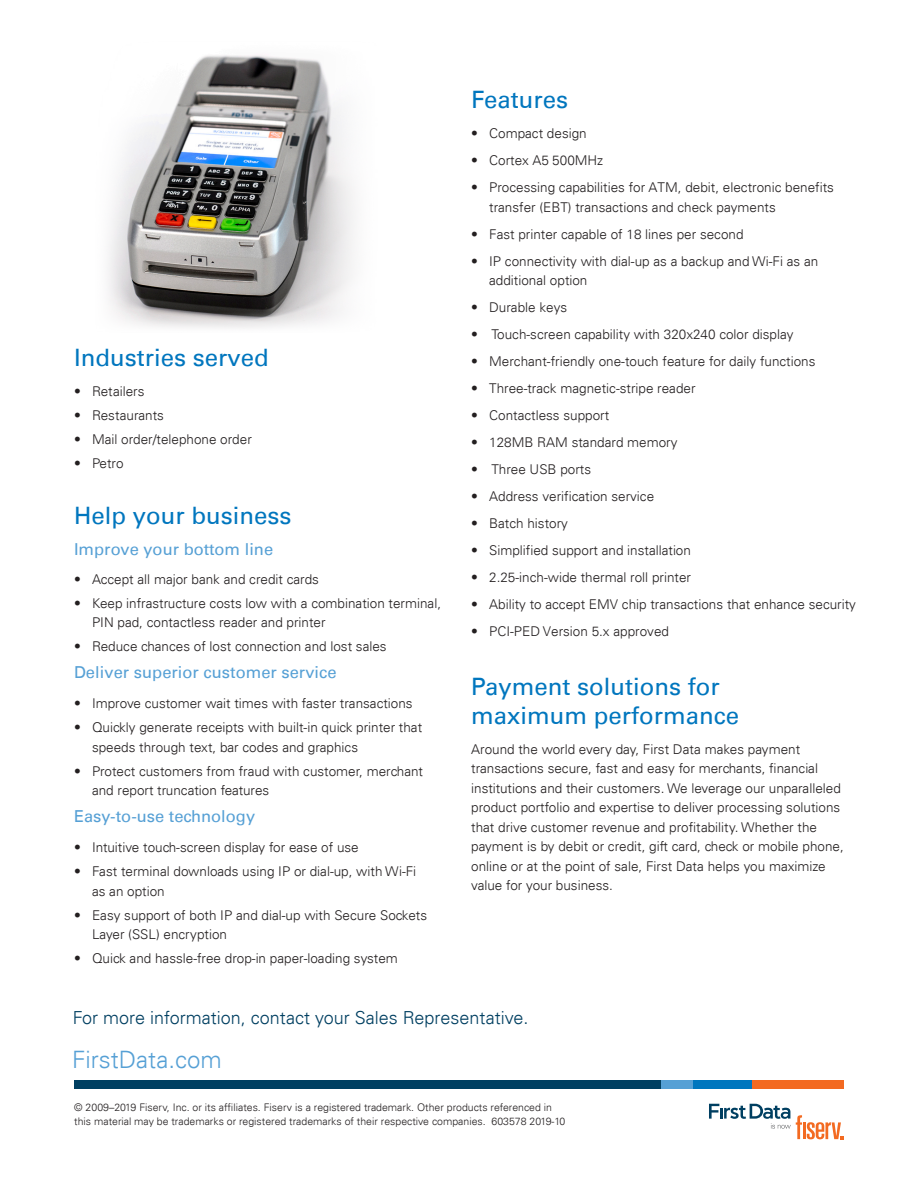
<style>
.page{position:relative;width:918px;height:1188px;background:#fff}
.page>*{position:absolute;margin:0;border:0;box-sizing:border-box;transform-origin:0 0}
.Paragraph_Style_1{font:24px/28.5px "Univers For Fiserv 55";color:#0076be}
.Body_Text{font:300 24px "Univers For Fiserv 45";color:#56a0d5}
.Body_Text-2{font:300 18px "Univers For Fiserv 45";color:#003f61}
.Paragraph_Style_1-2{font:16.5px "Univers For Fiserv 55";color:#56a0d5}
.Paragraph_Style_2{font:300 13.5px/19.5px "Univers For Fiserv 45";color:#231f20}
.t1{font:300 10.5px/13.5px "Univers For Fiserv 45";color:#231f20}
</style>
<div class="page">
<img style="left:108px;top:55px;width:247px;height:273px">
<div style="left:74px;top:1081px;width:769px;height:8px;background:#003f61"></div>
<div style="left:661px;top:1081px;width:32px;height:8px;background:#56a0d5"></div>
<div style="left:693px;top:1081px;width:60px;height:8px;background:#0076be"></div>
<div style="left:753px;top:1081px;width:91px;height:8px;background:#f36a21"></div>
<svg style="left:709px;top:1104px;width:135px;height:35px"></svg>
<p class="Paragraph_Style_1" style="left:74px;top:344px;width:196px">Industries served</p>
<p class="Paragraph_Style_2" style="left:74px;top:382px;width:72px">• Retailers</p>
<p class="Paragraph_Style_2" style="left:74px;top:406px;width:92px">• Restaurants</p>
<p class="Paragraph_Style_2" style="left:74px;top:430px;width:179px">• Mail order/telephone order</p>
<p class="Paragraph_Style_2" style="left:74px;top:454px;width:51px">• Petro</p>
<p class="Paragraph_Style_1" style="left:74px;top:501px;width:219px">Help your business</p>
<p class="Paragraph_Style_1-2" style="left:74px;top:540px;width:201px">Improve your bottom line</p>
<p class="Paragraph_Style_2" style="left:74px;top:569px;width:247px">• Accept all major bank and credit cards</p>
<p class="Paragraph_Style_2" style="left:92px;top:593px;width:351px;text-indent:-18px">• Keep infrastructure costs low with a combination terminal,<br>PIN pad, contactless reader and printer</p>
<p class="Paragraph_Style_2" style="left:74px;top:637px;width:314px">• Reduce chances of lost connection and lost sales</p>
<p class="Paragraph_Style_1-2" style="left:74px;top:663px;width:264px">Deliver superior customer service</p>
<p class="Paragraph_Style_2" style="left:74px;top:694px;width:340px">• Improve customer wait times with faster transactions</p>
<p class="Paragraph_Style_2" style="left:92px;top:718px;width:332px;text-indent:-18px">• Quickly generate receipts with built-in quick printer that speeds through text, bar codes and graphics</p>
<p class="Paragraph_Style_2" style="left:92px;top:761px;width:333px;text-indent:-18px">• Protect customers from fraud with customer, merchant and report truncation features</p>
<p class="Paragraph_Style_1-2" style="left:74px;top:807px;width:183px">Easy-to-use technology</p>
<p class="Paragraph_Style_2" style="left:74px;top:838px;width:286px">• Intuitive touch-screen display for ease of use</p>
<p class="Paragraph_Style_2" style="left:92px;top:862px;width:326px;text-indent:-18px">• Fast terminal downloads using IP or dial-up, with Wi-Fi as an option</p>
<p class="Paragraph_Style_2" style="left:92px;top:905px;width:337px;text-indent:-18px">• Easy support of both IP and dial-up with Secure Sockets<br>Layer (SSL) encryption</p>
<p class="Paragraph_Style_2" style="left:74px;top:949px;width:325px">• Quick and hassle-free drop-in paper-loading system</p>
<p class="Paragraph_Style_1" style="left:471px;top:86px;width:98px">Features</p>
<p class="Paragraph_Style_2" style="left:471px;top:124px;width:117px">• Compact design</p>
<p class="Paragraph_Style_2" style="left:471px;top:151px;width:134px">• Cortex A5 500MHz</p>
<p class="Paragraph_Style_2" style="left:489px;top:178px;width:346px;text-indent:-18px">• Processing capabilities for ATM, debit, electronic benefits transfer (EBT) transactions and check payments</p>
<p class="Paragraph_Style_2" style="left:471px;top:224px;width:274px">• Fast printer capable of 18 lines per second</p>
<p class="Paragraph_Style_2" style="left:489px;top:251px;width:331px;text-indent:-18px">• IP connectivity with dial-up as a backup and Wi-Fi as an additional option</p>
<p class="Paragraph_Style_2" style="left:471px;top:298px;width:98px">• Durable keys</p>
<p class="Paragraph_Style_2" style="left:471px;top:325px;width:324px">• Touch-screen capability with 320x240 color display</p>
<p class="Paragraph_Style_2" style="left:471px;top:352px;width:346px">• Merchant-friendly one-touch feature for daily functions</p>
<p class="Paragraph_Style_2" style="left:471px;top:379px;width:226px">• Three-track magnetic-stripe reader</p>
<p class="Paragraph_Style_2" style="left:471px;top:406px;width:140px">• Contactless support</p>
<p class="Paragraph_Style_2" style="left:471px;top:433px;width:208px">• 128MB RAM standard memory</p>
<p class="Paragraph_Style_2" style="left:471px;top:460px;width:121px">• Three USB ports</p>
<p class="Paragraph_Style_2" style="left:471px;top:487px;width:185px">• Address verification service</p>
<p class="Paragraph_Style_2" style="left:471px;top:514px;width:98px">• Batch history</p>
<p class="Paragraph_Style_2" style="left:471px;top:541px;width:221px">• Simplified support and installation</p>
<p class="Paragraph_Style_2" style="left:471px;top:568px;width:221px">• 2.25-inch-wide thermal roll printer</p>
<p class="Paragraph_Style_2" style="left:471px;top:595px;width:386px">• Ability to accept EMV chip transactions that enhance security</p>
<p class="Paragraph_Style_2" style="left:471px;top:622px;width:199px">• PCI-PED Version 5.x approved</p>
<p class="Paragraph_Style_1" style="left:471px;top:673px;width:270px">Payment solutions for maximum performance</p>
<p class="Paragraph_Style_2" style="left:471px;top:739px;width:374px">Around the world every day, First Data makes payment transactions secure, fast and easy for merchants, financial institutions and their customers. We leverage our unparalleled product portfolio and expertise to deliver processing solutions that drive customer revenue and profitability. Whether the payment is by debit or credit, gift card, check or mobile phone, online or at the point of sale, First Data helps you maximize value for your business.</p>
<p class="Body_Text-2" style="left:73px;top:1006px;width:457px">For more information, contact your Sales Representative.</p>
<p class="Body_Text" style="left:72px;top:1045px;width:151px">FirstData.com</p>
<p class="t1" style="left:74px;top:1101px;width:493px">© 2009–2019 Fiserv, Inc. or its affiliates. Fiserv is a registered trademark. Other products referenced in this material may be trademarks or registered trademarks of their respective companies. 603578 2019-10</p>
</div>
